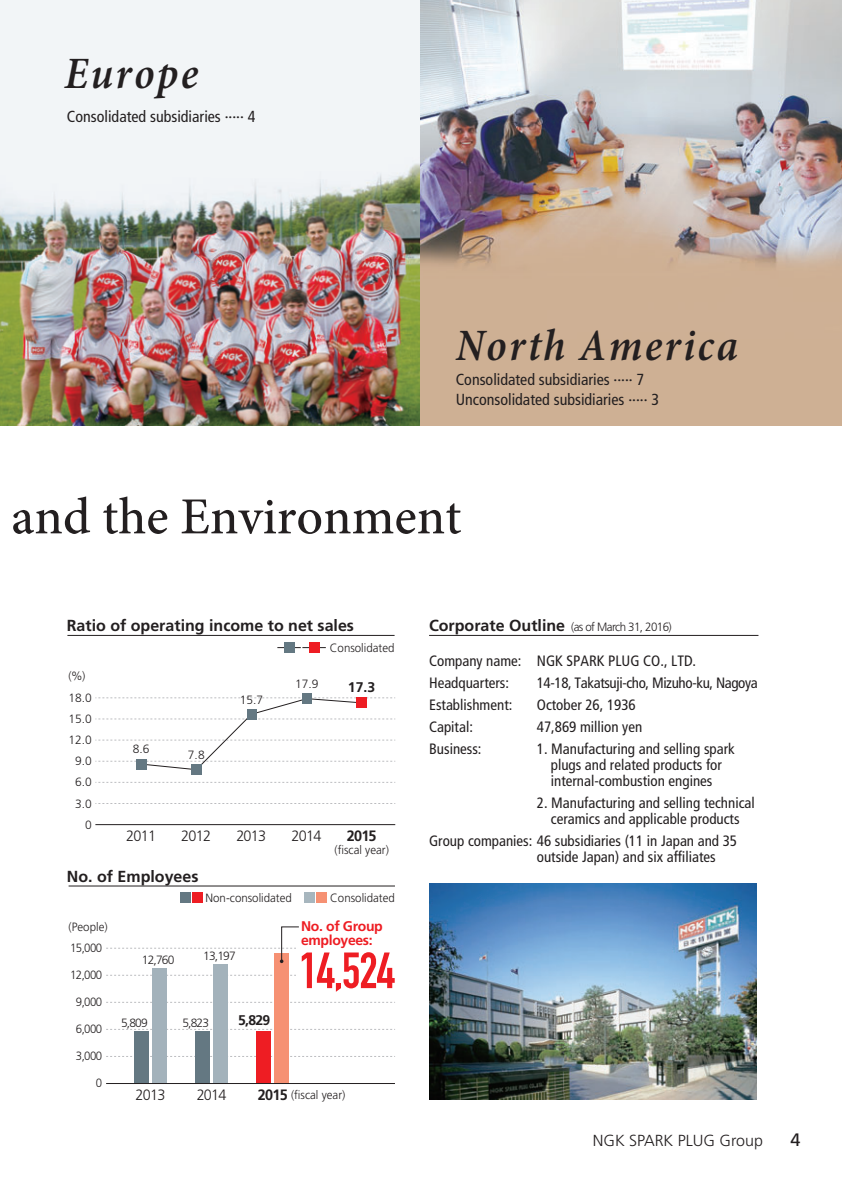
<style>
.page{position:relative;width:842px;height:1191px;background:#fff}
.page>*{position:absolute;margin:0;border:0;box-sizing:border-box;transform-origin:0 0}
.t1{font:500 52px "Minion Pro";color:#231f20}
.t2{font:50px "DIN Engschrift Std";color:#ee1d23}
.t3{font:italic 600 condensed 45.4px "Minion Pro";letter-spacing:.05em;color:#231f20}
.t4{font:18px "Frutiger LT Std";color:#231f20}
.t5{font:condensed 16px/20px "Frutiger LT Std";color:#231f20}
.t6{font:700 16px "Frutiger LT Std";color:#231f20}
.t7{font:300 16px "Frutiger LT Std";color:#231f20}
.t8{font:condensed 15px/22px "Frutiger LT Std";color:#231f20}
.t9{font:300 15px "Frutiger LT Std";letter-spacing:-.05em;color:#231f20;scale:.96 1}
.t10{font:700 15px "Frutiger LT Std";letter-spacing:-.05em;color:#231f20;scale:.96 1}
.t11{font:700 14px/14px "Frutiger LT Std";letter-spacing:-.025em;color:#ee1d23}
.t12{font:700 14px "Frutiger LT Std";color:#231f20}
.t13{font:300 12px "Frutiger LT Std";color:#231f20;scale:.96 1}
.t14{font:300 12px "Frutiger LT Std";color:#231f20}
.t15{font:300 12px "Frutiger LT Std";letter-spacing:-.05em;color:#231f20;scale:.96 1}
.t16{font:300 12px "Frutiger LT Std";color:#231f20;scale:.95 1}
.s1{font-weight:700;font-size:16px}
</style>
<div class="page">
<img style="left:429px;top:883px;width:328px;height:216px">
<img style="left:0;top:0;width:842px;height:426px">
<svg style="left:106px;top:975px;width:190px;height:1px"></svg>
<svg style="left:106px;top:1002px;width:289px;height:1px"></svg>
<svg style="left:106px;top:1029px;width:289px;height:1px"></svg>
<svg style="left:106px;top:1056px;width:289px;height:1px"></svg>
<hr style="left:429px;top:635px;width:329px;height:1px;background:#231f20">
<div style="left:134px;top:1031px;width:14px;height:52px;background:#647882"></div>
<div style="left:152px;top:968px;width:14px;height:115px;background:#a3b2bb"></div>
<div style="left:195px;top:1030px;width:14px;height:53px;background:#647882"></div>
<div style="left:213px;top:964px;width:14px;height:119px;background:#a3b2bb"></div>
<div style="left:257px;top:1031px;width:14px;height:52px;background:#ee1d23"></div>
<div style="left:275px;top:953px;width:14px;height:130px;background:#f69173"></div>
<hr style="left:69px;top:885px;width:326px;height:1px;background:#231f20">
<hr style="left:106px;top:1083px;width:289px;height:1px;background:#231f20">
<div style="left:180px;top:892px;width:10px;height:11px;background:#647882"></div>
<div style="left:192px;top:892px;width:10px;height:11px;background:#ee1d23"></div>
<div style="left:305px;top:892px;width:10px;height:11px;background:#a7b6be"></div>
<div style="left:317px;top:892px;width:10px;height:11px;background:#f69173"></div>
<svg style="left:95px;top:782px;width:300px;height:1px"></svg>
<svg style="left:95px;top:803px;width:300px;height:1px"></svg>
<hr style="left:67px;top:635px;width:328px;height:1px;background:#231f20">
<hr style="left:95px;top:824px;width:300px;height:1px;background:#231f20">
<svg style="left:95px;top:697px;width:300px;height:73px"></svg>
<div style="left:136px;top:759px;width:10px;height:10px;background:#647882"></div>
<div style="left:191px;top:764px;width:10px;height:10px;background:#647882"></div>
<div style="left:246px;top:709px;width:10px;height:10px;background:#647882"></div>
<div style="left:302px;top:693px;width:10px;height:10px;background:#647882"></div>
<div style="left:357px;top:698px;width:10px;height:10px;background:#ee1d23"></div>
<svg style="left:106px;top:926px;width:193px;height:37px"></svg>
<div style="left:284px;top:642px;width:10px;height:10px;background:#647882"></div>
<svg style="left:277px;top:647px;width:49px;height:1px"></svg>
<div style="left:309px;top:642px;width:10px;height:10px;background:#ee1d23"></div>
<h3 class="t3" style="left:64px;top:45px;width:135px">Europe</h3>
<p class="t5" style="left:67px;top:107px;width:190px">Consolidated subsidiaries ····· 4</p>
<h3 class="t3" style="left:456px;top:318px;width:284px">North America</h3>
<p class="t5" style="left:456px;top:370px;width:205px">Consolidated subsidiaries ····· 7<br>Unconsolidated subsidiaries ····· 3</p>
<h1 class="t1" style="left:11px;top:496px;width:452px">and the Environment</h1>
<p class="t6" style="left:67px;top:618px;width:289px">Ratio of operating income to net sales</p>
<p class="t13" style="left:69px;top:670px;width:19px">(%)</p>
<p class="t14" style="left:68px;top:691px;width:25px">18.0</p>
<p class="t14" style="left:68px;top:713px;width:25px">15.0</p>
<p class="t14" style="left:68px;top:734px;width:25px">12.0</p>
<p class="t14" style="left:75px;top:755px;width:18px">9.0</p>
<p class="t14" style="left:75px;top:776px;width:18px">6.0</p>
<p class="t14" style="left:75px;top:797px;width:18px">3.0</p>
<p class="t14" style="left:85px;top:819px;width:8px">0</p>
<p class="t13" style="left:330px;top:642px;width:69px">Consolidated</p>
<p class="t14" style="left:133px;top:743px;width:18px">8.6</p>
<p class="t14" style="left:188px;top:748px;width:18px">7.8</p>
<p class="t14" style="left:240px;top:693px;width:25px">15.7</p>
<p class="t14" style="left:295px;top:677px;width:25px">17.9</p>
<p class="t12" style="left:348px;top:680px;width:29px">17.3</p>
<p class="t9" style="left:181px;top:828px;width:33px">2012</p>
<p class="t9" style="left:236px;top:828px;width:33px">2013</p>
<p class="t10" style="left:347px;top:828px;width:33px">2015</p>
<p class="t13" style="left:334px;top:844px;width:58px">(fiscal year)</p>
<p class="t9" style="left:126px;top:828px;width:33px">2011</p>
<p class="t9" style="left:292px;top:828px;width:33px">2014</p>
<p class="t6" style="left:67px;top:868px;width:133px">No. of Employees</p>
<p class="t13" style="left:206px;top:892px;width:92px">Non-consolidated</p>
<p class="t13" style="left:330px;top:892px;width:69px">Consolidated</p>
<p class="t13" style="left:69px;top:920px;width:42px">(People)</p>
<p class="t16" style="left:70px;top:942px;width:35px">15,000</p>
<p class="t16" style="left:70px;top:969px;width:35px">12,000</p>
<p class="t16" style="left:76px;top:996px;width:29px">9,000</p>
<p class="t16" style="left:76px;top:1023px;width:29px">6,000</p>
<p class="t16" style="left:76px;top:1050px;width:29px">3,000</p>
<p class="t16" style="left:96px;top:1077px;width:8px">0</p>
<p class="t14" style="left:142px;top:954px;width:34px">12,760</p>
<p class="t14" style="left:203px;top:949px;width:34px">13,197</p>
<p class="t14" style="left:121px;top:1017px;width:28px">5,809</p>
<p class="t14" style="left:182px;top:1016px;width:28px">5,823</p>
<p class="t12" style="left:238px;top:1013px;width:34px">5,829</p>
<p class="t11" style="left:301px;top:920px;width:83px">No. of Group employees:</p>
<h2 class="t2" style="left:299px;top:941px;width:98px">14,524</h2>
<p class="t10" style="left:258px;top:1087px;width:33px">2015</p>
<p class="t9" style="left:135px;top:1087px;width:33px">2013</p>
<p class="t9" style="left:197px;top:1087px;width:33px">2014</p>
<p class="t13" style="left:291px;top:1088px;width:58px">(fiscal year)</p>
<p class="t15" style="left:429px;top:621px;width:254px"><span class="s1">Corporate Outline</span> (as of March 31, 2016)</p>
<p class="t8" style="left:429px;top:649px;width:94px">Company name:<br>Headquarters:<br>Establishment:<br>Capital:<br>Business:</p>
<p class="t8" style="left:537px;top:649px;width:222px">NGK SPARK PLUG CO., LTD.<br>14-18, Takatsuji-cho, Mizuho-ku, Nagoya<br>October 26, 1936<br>47,869 million yen</p>
<p class="t8" style="left:537px;top:740px;width:199px;line-height:16px;text-align:center">1. Manufacturing and selling spark plugs and related products for internal-combustion engines</p>
<p class="t8" style="left:537px;top:794px;width:219px;line-height:16px;text-align:center">2. Manufacturing and selling technical ceramics and applicable products</p>
<p class="t8" style="left:537px;top:845px;width:180px">outside Japan) and six affiliates</p>
<p class="t8" style="left:429px;top:829px;width:310px">Group companies: 46 subsidiaries (11 in Japan and 35</p>
<p class="t7" style="left:593px;top:1132px;width:172px">NGK SPARK PLUG Group</p>
<p class="t4" style="left:790px;top:1129px;width:12px">4</p>
</div>
